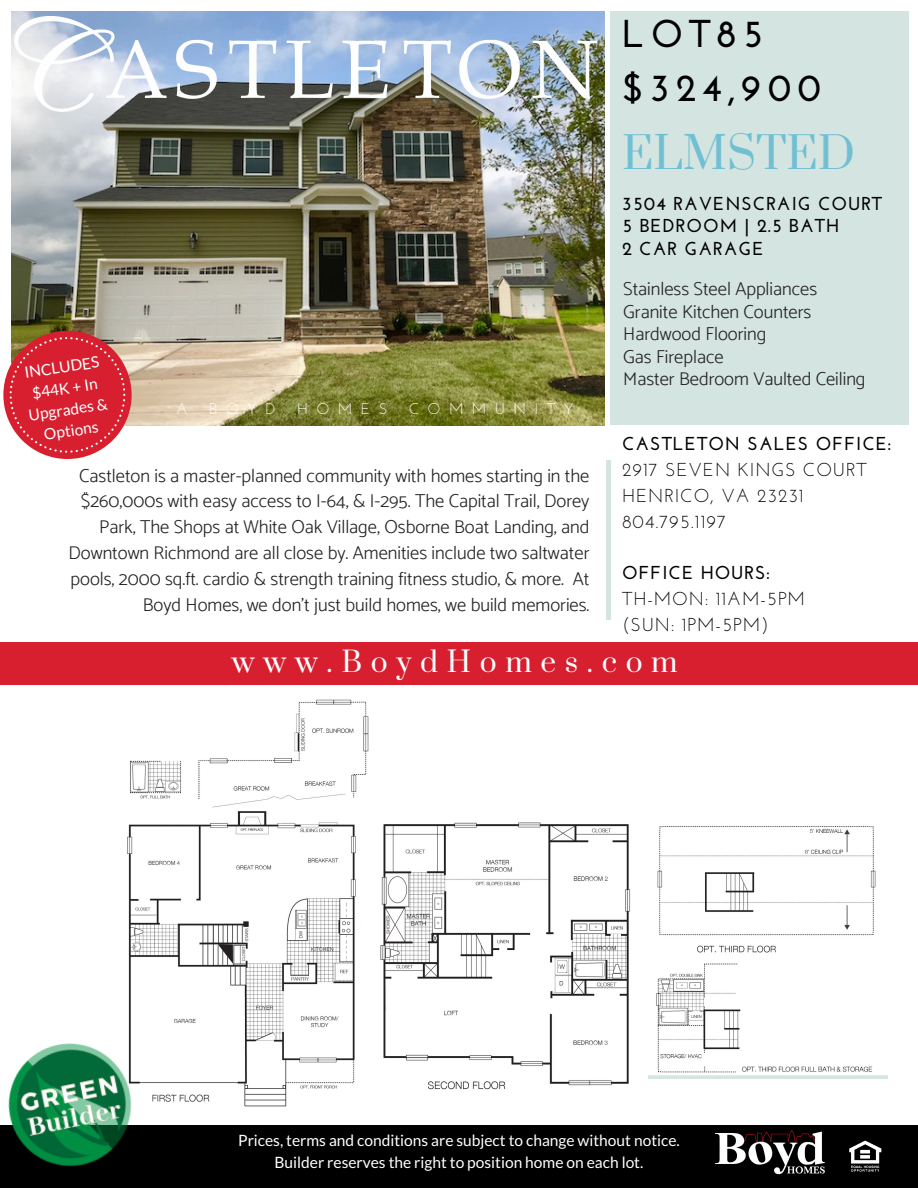
<style>
.page{position:relative;width:918px;height:1188px;background:#fff}
.page>*{position:absolute;margin:0;border:0;box-sizing:border-box;transform-origin:0 0}
.t1{font:43.65px "Prata";color:#70bfd2}
.t2{font:700 38.85px/54px "Josefin Sans";letter-spacing:.15em;color:#000}
.t3{font:28.05px "Prata";letter-spacing:.31em;color:#fff}
.t4{font:300 18.75px/25.8px "Catamaran";color:#222;text-align:right}
.t5{font:700 18.75px/22.5px "Josefin Sans";letter-spacing:.05em;color:#000}
.t6{font:18.75px/25.8px "Josefin Sans";letter-spacing:.05em;color:#000}
.t7{font:15.6px/21.3px "Lato";color:#fff;text-align:center}
.t8{font:15.6px "Josefin Sans";letter-spacing:.54em;color:#fff}
</style>
<div class="page">
<div style="left:611px;top:11px;width:298px;height:414px;background:#d4e4e0"></div>
<img style="left:11px;top:11px;width:593px;height:414px">
<div style="left:0;top:1125px;width:918px;height:63px;background:#000"></div>
<div style="left:0;top:642px;width:918px;height:43px;background:#d71f2f"></div>
<img style="left:15px;top:17px;width:581px;height:94px">
<svg style="left:3px;top:331px;width:129px;height:128px;background:#d84a52"></svg>
<hr style="left:606px;top:460px;width:4px;height:27px;background:#d4e4e0">
<hr style="left:606px;top:593px;width:4px;height:27px;background:#d4e4e0">
<hr style="left:606px;top:487px;width:4px;height:106px;background:#d4e4e0">
<img style="left:714px;top:1130px;width:111px;height:45px">
<img style="left:849px;top:1140px;width:33px;height:32px">
<img style="left:127px;top:699px;width:242px;height:408px">
<img style="left:360px;top:812px;width:271px;height:283px">
<img style="left:648px;top:826px;width:240px;height:253px">
<img style="left:8px;top:1019px;width:153px;height:148px">
<h2 class="t2" style="left:622px;top:11px;width:201px">LOT85 $324,900</h2>
<h1 class="t1" style="left:622px;top:125px;width:235px">ELMSTED</h1>
<p class="t7" style="left:21px;top:362px;width:81px;rotate:-8deg">INCLUDES $44K + In<br>Upgrades &amp;<br>Options</p>
<p class="t8" style="left:176px;top:402px;width:13px">A</p>
<p class="t8" style="left:209px;top:402px;width:68px">BOYD</p>
<p class="t8" style="left:297px;top:402px;width:92px">HOMES</p>
<p class="t8" style="left:409px;top:402px;width:167px">COMMUNITY</p>
<p class="t4" style="left:68px;top:462px;width:523px">Castleton is a master-planned community with homes starting in the $260,000s with easy access to I-64, &amp; I-295. The Capital Trail, Dorey Park, The Shops at White Oak Village, Osborne Boat Landing, and Downtown Richmond are all close by. Amenities include two saltwater pools, 2000 sq.ft. cardio &amp; strength training fitness studio, &amp; more. At Boyd Homes, we don't just build homes, we build memories.</p>
<p class="t5" style="left:622px;top:194px;width:262px">3504 RAVENSCRAIG COURT<br>5 BEDROOM | 2.5 BATH<br>2 CAR GARAGE</p>
<p class="t4" style="left:623px;top:277px;width:244px;line-height:22.5px;text-align:left">Stainless Steel Appliances<br>Granite Kitchen Counters<br>Hardwood Flooring<br>Gas Fireplace<br>Master Bedroom Vaulted Ceiling</p>
<p class="t5" style="left:622px;top:434px;width:271px">CASTLETON SALES OFFICE:</p>
<p class="t6" style="left:622px;top:458px;width:246px">2917 SEVEN KINGS COURT<br>HENRICO, VA 23231<br>804.795.1197</p>
<p class="t5" style="left:622px;top:563px;width:149px">OFFICE HOURS:</p>
<p class="t6" style="left:622px;top:588px;width:184px">TH-MON: 11AM-5PM (SUN: 1PM-5PM)</p>
<h3 class="t3" style="left:232px;top:644px;width:448px">www.BoydHomes.com</h3>
<p class="t7" style="left:238px;top:1130px;width:443px">Prices, terms and conditions are subject to change without notice.<br>Builder reserves the right to position home on each lot.</p>
</div>
